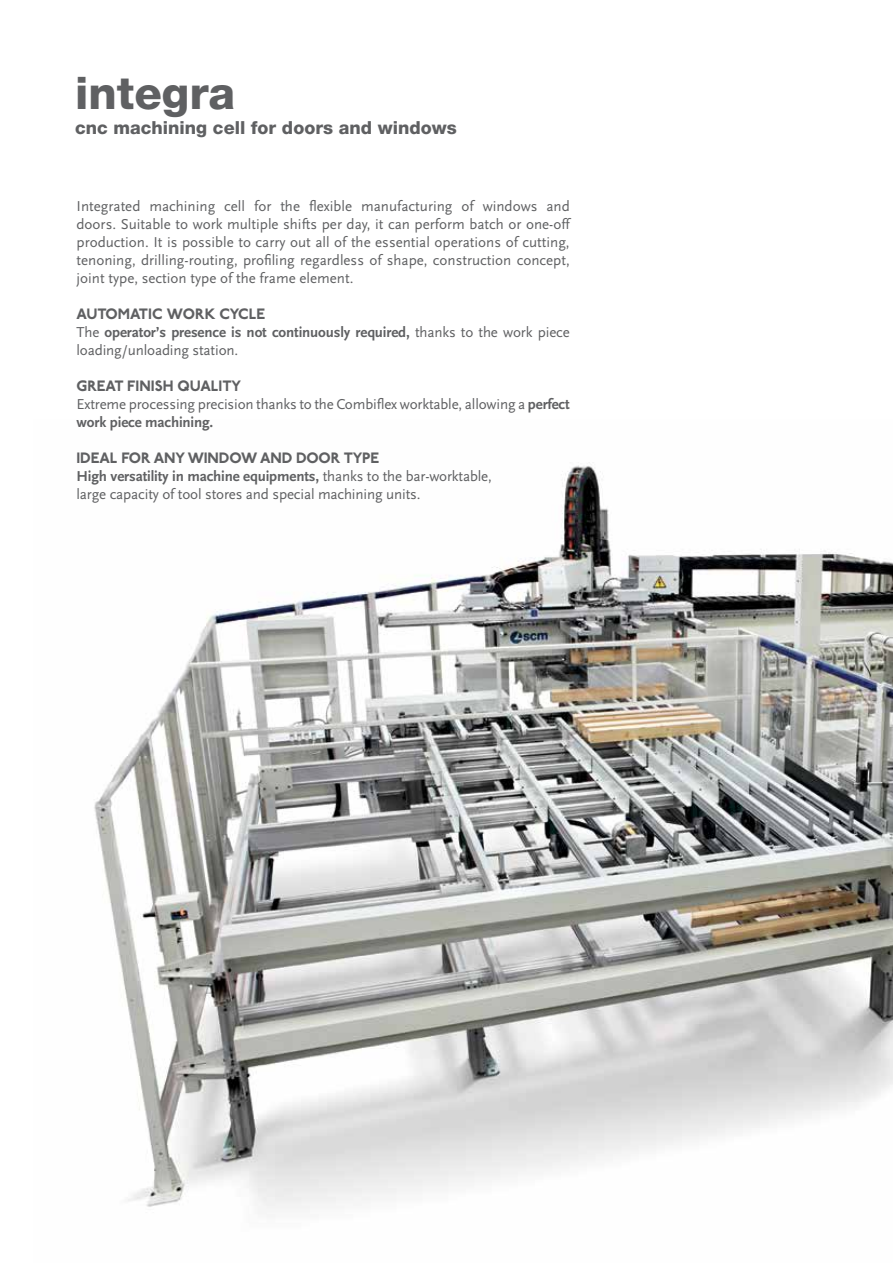
<style>
.page{position:relative;width:893px;height:1263px;background:#fff}
.page>*{position:absolute;margin:0;border:0;box-sizing:border-box;transform-origin:0 0}
.t1{font:800 45px "Helvetica Neue";color:#5f6062}
.t2{font:800 18px "Helvetica Neue";color:#5f6062}
.t3{font:15px/18px "Scala Sans";letter-spacing:-.01em;color:#5f6062}
.t4{font:800 15px "P22 Underground";letter-spacing:-.01em;color:#5f6062}
.s1{font-weight:700}
</style>
<div class="page">
<img style="left:94px;top:462px;width:799px;height:747px">
<h1 class="t1" style="left:75px;top:66px;width:162px">integra</h1>
<p class="t2" style="left:75px;top:117px;width:383px">cnc machining cell for doors and windows</p>
<p class="t3" style="left:77px;top:197px;width:495px;text-align:justify">Integrated machining cell for the flexible manufacturing of windows and doors. Suitable to work multiple shifts per day, it can perform batch or one-off production. It is possible to carry out all of the essential operations of cutting, tenoning, drilling-routing, profiling regardless of shape, construction concept, joint type, section type of the frame element.</p>
<p class="t4" style="left:77px;top:305px;width:190px">AUTOMATIC WORK CYCLE</p>
<p class="t3" style="left:77px;top:323px;width:495px">The <span class="s1">operator’s presence is not continuously required,</span> thanks to the work piece loading/unloading station.</p>
<p class="t4" style="left:77px;top:377px;width:166px">GREAT FINISH QUALITY</p>
<p class="t3" style="left:77px;top:395px;width:495px">Extreme processing precision thanks to the Combiflex worktable, allowing a <span class="s1">perfect work piece machining.</span></p>
<p class="t4" style="left:77px;top:449px;width:304px">IDEAL FOR ANY WINDOW AND DOOR TYPE</p>
<p class="t3" style="left:77px;top:467px;width:417px"><span class="s1">High versatility in machine equipments,</span> thanks to the bar-worktable, large capacity of tool stores and special machining units.</p>
</div>
